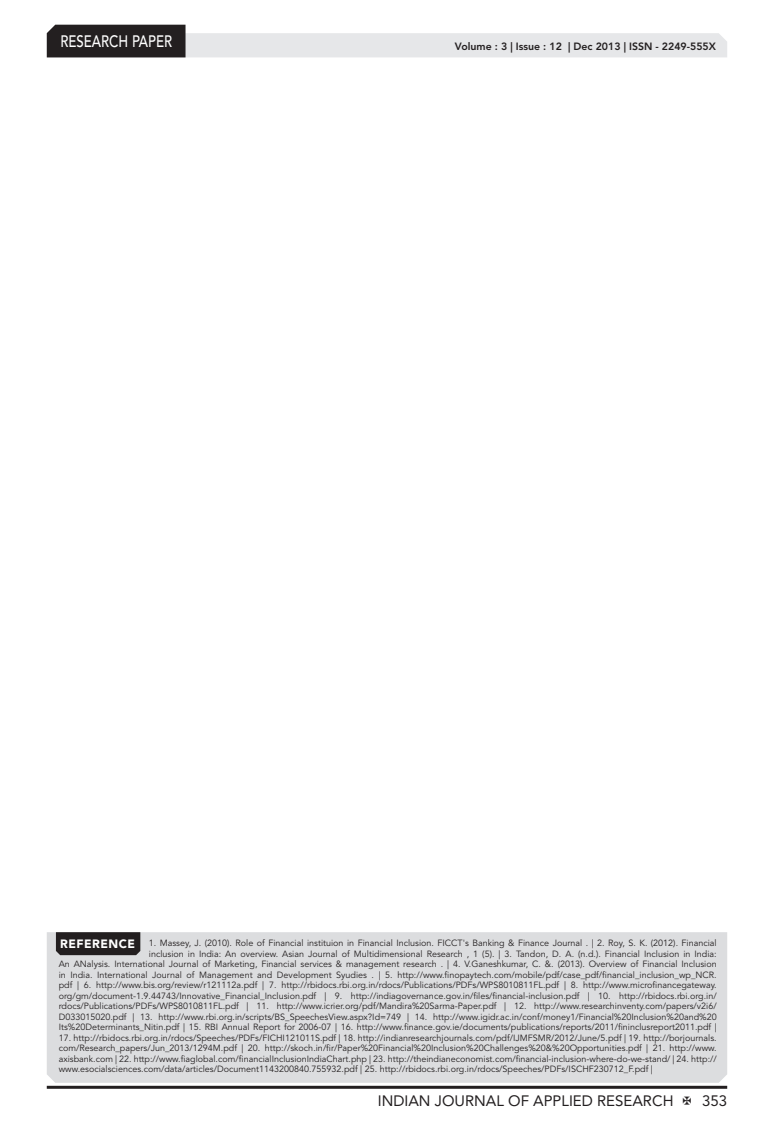
<style>
.page{position:relative;width:774px;height:1136px;background:#fff}
.page>*{position:absolute;margin:0;border:0;box-sizing:border-box;transform-origin:0 0}
.t1{font:500 16.5px "Avenir LT Std";color:#fff;scale:.8 1}
.t2{font:15px "Avenir LT Std";color:#231f20}
.t3{font:900 12px "Avenir LT Std";letter-spacing:.04em;color:#fff}
.t4{font:800 10.5px "Avenir LT Std";color:#231f20}
.Reference{font:9px/10.5px "Avenir LT Std";color:#231f20;text-align:right}
</style>
<div class="page">
<hr style="left:47px;top:1085px;width:680px;height:3px;background:#231f20">
<svg style="left:47px;top:25px;width:680px;height:32px"></svg>
<div style="left:47px;top:932px;width:680px;height:150px;background:#dcdddf"></div>
<div style="left:56px;top:932px;width:84px;height:23px;background:#231f20"></div>
<h1 class="t1" style="left:60px;top:32px;width:141px">RESEARCH PAPER</h1>
<p class="t4" style="left:455px;top:41px;width:262px">Volume : 3 | Issue : 12 | Dec 2013 | ISSN - 2249-555X</p>
<p class="Reference" style="left:59px;top:938px;width:660px">1. Massey, J. (2010). Role of Financial instituion in Financial Inclusion. FICCT's Banking &amp; Finance Journal . | 2. Roy, S. K. (2012). Financial<br>inclusion in India: An overview. Asian Journal of Multidimensional Research , 1 (5). | 3. Tandon, D. A. (n.d.). Financial Inclusion in India:<br>An ANalysis. International Journal of Marketing, Financial services &amp; management research . | 4. V.Ganeshkumar, C. &amp;. (2013). Overview of Financial Inclusion in India. International Journal of Management and Development Syudies . | 5. http://www.finopaytech.com/mobile/pdf/case_pdf/financial_inclusion_wp_NCR. pdf | 6. http://www.bis.org/review/r121112a.pdf | 7. http://rbidocs.rbi.org.in/rdocs/Publications/PDFs/WPS8010811FL.pdf | 8. http://www.microfinancegateway. org/gm/document-1.9.44743/Innovative_Financial_Inclusion.pdf | 9. http://indiagovernance.gov.in/files/financial-inclusion.pdf | 10. http://rbidocs.rbi.org.in/ rdocs/Publications/PDFs/WPS8010811FL.pdf | 11. http://www.icrier.org/pdf/Mandira%20Sarma-Paper.pdf | 12. http://www.researchinventy.com/papers/v2i6/ D033015020.pdf | 13. http://www.rbi.org.in/scripts/BS_SpeechesView.aspx?Id=749 | 14. http://www.igidr.ac.in/conf/money1/Financial%20Inclusion%20and%20<br>Its%20Determinants_Nitin.pdf | 15. RBI Annual Report for 2006-07 | 16. http://www.finance.gov.ie/documents/publications/reports/2011/fininclusreport2011.pdf |</p>
<p class="Reference" style="left:59px;top:1032px;width:660px;text-align:justify">17. http://rbidocs.rbi.org.in/rdocs/Speeches/PDFs/FICHI121011S.pdf | 18. http://indianresearchjournals.com/pdf/IJMFSMR/2012/June/5.pdf | 19. http://borjournals. com/Research_papers/Jun_2013/1294M.pdf | 20. http://skoch.in/fir/Paper%20Financial%20Inclusion%20Challenges%20&amp;%20Opportunities.pdf | 21. http://www. axisbank.com | 22. http://www.fiaglobal.com/financialInclusionIndiaChart.php | 23. http://theindianeconomist.com/financial-inclusion-where-do-we-stand/ | 24. http:// www.esocialsciences.com/data/articles/Document1143200840.755932.pdf | 25. http://rbidocs.rbi.org.in/rdocs/Speeches/PDFs/ISCHF230712_F.pdf |</p>
<p class="t3" style="left:60px;top:936px;width:76px">REFERENCE</p>
<h2 class="t2" style="left:378px;top:1091px;width:297px">INDIAN JOURNAL OF APPLIED RESEARCH</h2>
<h2 class="t2" style="left:702px;top:1091px;width:27px">353</h2>
</div>
